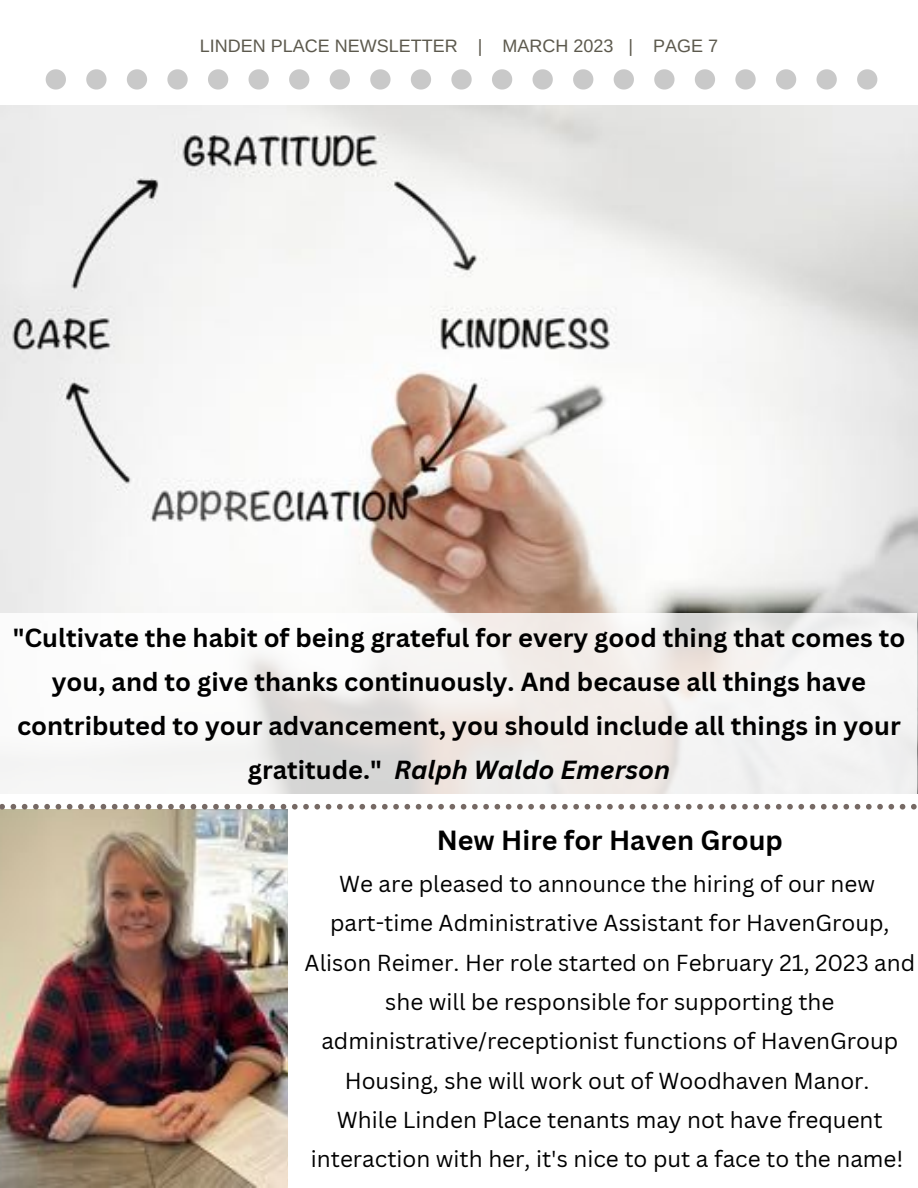
<style>
.page{position:relative;width:918px;height:1188px;background:#fff}
.page>*{position:absolute;margin:0;border:0;box-sizing:border-box;transform-origin:0 0}
.t1{font:700 27px "Canva Sans";color:#000}
.t2{font:700 25.5px/43.8px "Canva Sans";color:#000;text-align:center}
.t3{font:22.5px/39.3px "Canva Sans";color:#000;text-align:center}
.t4{font:18px "Arimo";color:#5c594d}
.s1{font-style:italic}
</style>
<div class="page">
<svg style="left:46px;top:69px;width:20px;height:21px"></svg>
<svg style="left:86px;top:69px;width:21px;height:21px"></svg>
<svg style="left:127px;top:69px;width:20px;height:21px"></svg>
<svg style="left:167px;top:69px;width:21px;height:21px"></svg>
<svg style="left:208px;top:69px;width:20px;height:21px"></svg>
<svg style="left:249px;top:69px;width:20px;height:21px"></svg>
<svg style="left:289px;top:69px;width:20px;height:21px"></svg>
<svg style="left:330px;top:69px;width:20px;height:21px"></svg>
<svg style="left:370px;top:69px;width:21px;height:21px"></svg>
<svg style="left:411px;top:69px;width:20px;height:21px"></svg>
<svg style="left:451px;top:69px;width:21px;height:21px"></svg>
<svg style="left:492px;top:69px;width:20px;height:21px"></svg>
<svg style="left:533px;top:69px;width:20px;height:21px"></svg>
<svg style="left:573px;top:69px;width:20px;height:21px"></svg>
<svg style="left:614px;top:69px;width:20px;height:21px"></svg>
<svg style="left:654px;top:69px;width:21px;height:21px"></svg>
<svg style="left:695px;top:69px;width:20px;height:21px"></svg>
<svg style="left:735px;top:69px;width:21px;height:21px"></svg>
<svg style="left:776px;top:69px;width:20px;height:21px"></svg>
<svg style="left:817px;top:69px;width:20px;height:21px"></svg>
<svg style="left:857px;top:69px;width:20px;height:21px"></svg>
<img style="left:0;top:810px;width:288px;height:378px">
<svg style="left:0;top:804px;width:917px;height:6px"></svg>
<img style="left:0;top:105px;width:918px;height:689px">
<svg style="left:0;top:613px;width:917px;height:181px;fill:#f4f3f3"></svg>
<p class="t4" style="left:200px;top:36px;width:520px">LINDEN PLACE NEWSLETTER | MARCH 2023 | PAGE 7</p>
<p class="t2" style="left:13px;top:615px;width:894px">"Cultivate the habit of being grateful for every good thing that comes to you, and to give thanks continuously. And because all things have contributed to your advancement, you should include all things in your gratitude." <span class="s1">Ralph Waldo Emerson</span></p>
<p class="t1" style="left:437px;top:821px;width:348px">New Hire for Haven Group</p>
<p class="t3" style="left:305px;top:863px;width:612px">We are pleased to announce the hiring of our new part-time Administrative Assistant for HavenGroup, Alison Reimer. Her role started on February 21, 2023 and she will be responsible for supporting the administrative/receptionist functions of HavenGroup Housing, she will work out of Woodhaven Manor.<br>While Linden Place tenants may not have frequent interaction with her, it's nice to put a face to the name!</p>
</div>
